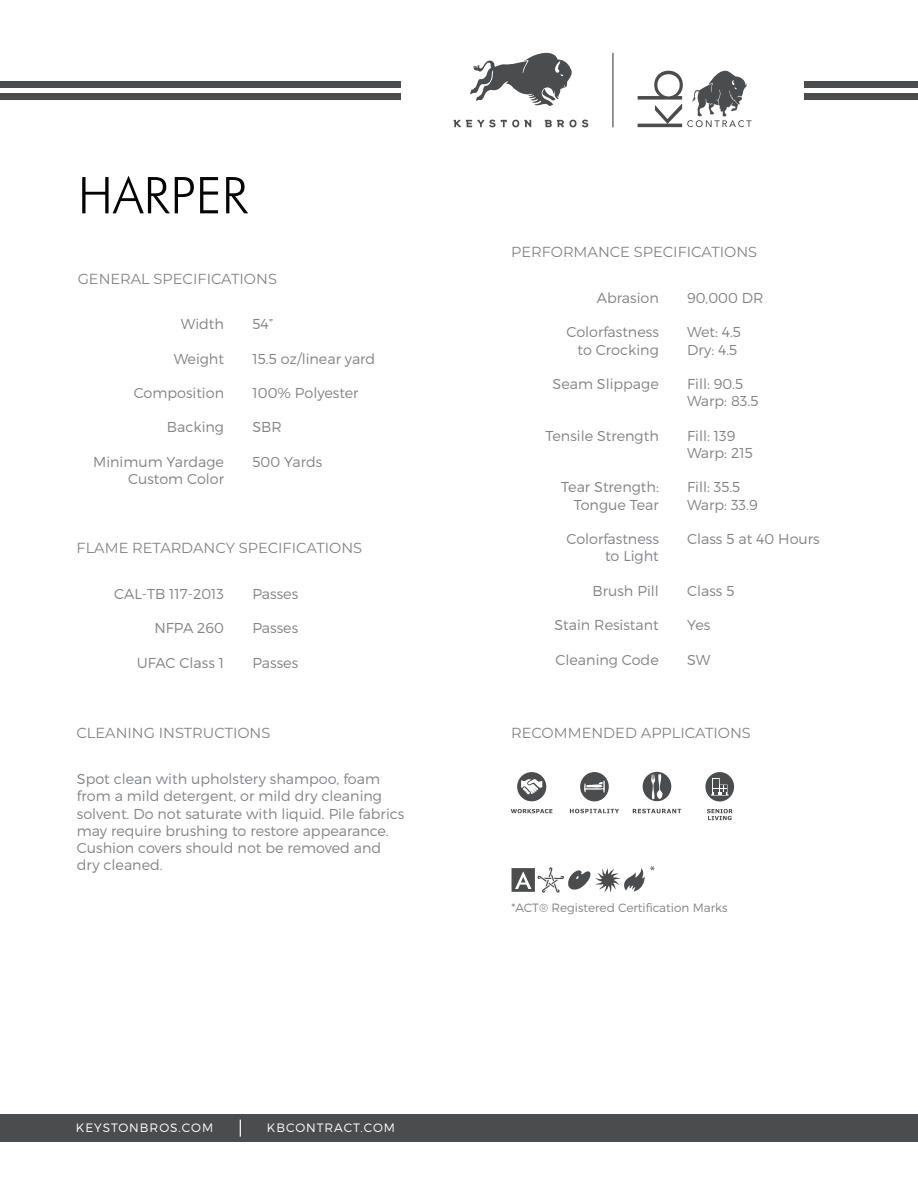
<style>
.page{position:relative;width:918px;height:1188px;background:#fff}
.page>*{position:absolute;margin:0;border:0;box-sizing:border-box;transform-origin:0 0}
.t1{font:300 50.7px "Futura BT";color:#040503}
.t2{font:14.55px "Montserrat";color:#818386}
.t3{font:300 14.4px/17.2px "Montserrat";color:#818386}
.t4{font:300 12.15px "Montserrat";letter-spacing:.08em;color:#fff}
.t5{font:300 12px "Montserrat";color:#818386}
</style>
<div class="page">
<div style="left:0;top:1115px;width:918px;height:27px;background:#4b4c4d"></div>
<svg style="left:240px;top:1120px;width:1px;height:17px"></svg>
<svg style="left:512px;top:866px;width:143px;height:27px"></svg>
<div style="left:0;top:93px;width:400px;height:6px;background:#4b4c4d"></div>
<div style="left:0;top:81px;width:400px;height:6px;background:#4b4c4d"></div>
<div style="left:805px;top:93px;width:113px;height:6px;background:#4b4c4d"></div>
<div style="left:805px;top:81px;width:113px;height:6px;background:#4b4c4d"></div>
<hr style="left:612px;top:53px;width:2px;height:74px;background:#4b4c4d">
<svg style="left:470px;top:52px;width:102px;height:54px"></svg>
<svg style="left:454px;top:120px;width:77px;height:7px"></svg>
<svg style="left:545px;top:120px;width:43px;height:7px"></svg>
<svg style="left:638px;top:70px;width:114px;height:57px"></svg>
<svg style="left:580px;top:772px;width:29px;height:29px"></svg>
<svg style="left:570px;top:809px;width:49px;height:4px"></svg>
<svg style="left:633px;top:809px;width:48px;height:4px"></svg>
<svg style="left:643px;top:772px;width:28px;height:29px"></svg>
<svg style="left:707px;top:809px;width:26px;height:11px"></svg>
<svg style="left:517px;top:772px;width:29px;height:29px"></svg>
<svg style="left:511px;top:809px;width:41px;height:4px"></svg>
<svg style="left:705px;top:772px;width:29px;height:29px"></svg>
<p class="t1" style="left:78px;top:165px;width:172px">HARPER</p>
<p class="t2" style="left:78px;top:269px;width:201px">GENERAL SPECIFICATIONS</p>
<p class="t3" style="left:181px;top:315px;width:45px">Width</p>
<p class="t3" style="left:174px;top:350px;width:52px">Weight</p>
<p class="t3" style="left:134px;top:384px;width:92px">Composition</p>
<p class="t3" style="left:167px;top:419px;width:59px">Backing</p>
<p class="t3" style="left:93px;top:453px;width:132px">Minimum Yardage</p>
<p class="t3" style="left:128px;top:470px;width:98px">Custom Color</p>
<p class="t3" style="left:253px;top:315px;width:22px">54”</p>
<p class="t3" style="left:253px;top:350px;width:124px">15.5 oz/linear yard</p>
<p class="t3" style="left:253px;top:384px;width:108px">100% Polyester</p>
<p class="t3" style="left:253px;top:419px;width:31px">SBR</p>
<p class="t3" style="left:253px;top:453px;width:71px">500 Yards</p>
<p class="t2" style="left:76px;top:538px;width:287px">FLAME RETARDANCY SPECIFICATIONS</p>
<p class="t3" style="left:114px;top:585px;width:112px">CAL-TB 117-2013</p>
<p class="t3" style="left:154px;top:619px;width:71px">NFPA 260</p>
<p class="t3" style="left:137px;top:654px;width:89px">UFAC Class 1</p>
<p class="t3" style="left:252px;top:585px;width:47px">Passes</p>
<p class="t3" style="left:252px;top:619px;width:47px">Passes</p>
<p class="t3" style="left:252px;top:654px;width:47px">Passes</p>
<p class="t2" style="left:76px;top:723px;width:195px">CLEANING INSTRUCTIONS</p>
<p class="t3" style="left:77px;top:770px;width:329px">Spot clean with upholstery shampoo, foam from a mild detergent, or mild dry cleaning solvent. Do not saturate with liquid. Pile fabrics may require brushing to restore appearance.<br>Cushion covers should not be removed and</p>
<p class="t3" style="left:77px;top:856px;width:87px">dry cleaned.</p>
<p class="t4" style="left:76px;top:1121px;width:139px">KEYSTONBROS.COM</p>
<p class="t4" style="left:267px;top:1121px;width:130px">KBCONTRACT.COM</p>
<p class="t2" style="left:511px;top:242px;width:247px">PERFORMANCE SPECIFICATIONS</p>
<p class="t3" style="left:597px;top:289px;width:63px">Abrasion</p>
<p class="t3" style="left:567px;top:323px;width:94px">Colorfastness</p>
<p class="t3" style="left:578px;top:341px;width:83px">to Crocking</p>
<p class="t3" style="left:553px;top:375px;width:108px">Seam Slippage</p>
<p class="t3" style="left:546px;top:427px;width:115px">Tensile Strength</p>
<p class="t3" style="left:561px;top:478px;width:99px">Tear Strength:</p>
<p class="t3" style="left:574px;top:496px;width:87px">Tongue Tear</p>
<p class="t3" style="left:567px;top:530px;width:94px">Colorfastness</p>
<p class="t3" style="left:605px;top:547px;width:55px">to Light</p>
<p class="t3" style="left:593px;top:582px;width:68px">Brush Pill</p>
<p class="t3" style="left:554px;top:616px;width:106px">Stain Resistant</p>
<p class="t3" style="left:555px;top:651px;width:105px">Cleaning Code</p>
<p class="t3" style="left:687px;top:289px;width:78px">90,000 DR</p>
<p class="t3" style="left:687px;top:323px;width:55px">Wet: 4.5</p>
<p class="t3" style="left:687px;top:341px;width:52px">Dry: 4.5</p>
<p class="t3" style="left:687px;top:375px;width:58px">Fill: 90.5</p>
<p class="t3" style="left:687px;top:392px;width:73px">Warp: 83.5</p>
<p class="t3" style="left:687px;top:427px;width:50px">Fill: 139</p>
<p class="t3" style="left:687px;top:444px;width:67px">Warp: 215</p>
<p class="t3" style="left:687px;top:478px;width:55px">Fill: 35.5</p>
<p class="t3" style="left:687px;top:496px;width:72px">Warp: 33.9</p>
<p class="t3" style="left:687px;top:530px;width:134px">Class 5 at 40 Hours</p>
<p class="t3" style="left:687px;top:582px;width:49px">Class 5</p>
<p class="t3" style="left:687px;top:616px;width:25px">Yes</p>
<p class="t3" style="left:687px;top:651px;width:25px">SW</p>
<p class="t2" style="left:511px;top:723px;width:241px">RECOMMENDED APPLICATIONS</p>
<p class="t5" style="left:512px;top:901px;width:218px">*ACT® Registered Certification Marks</p>
</div>
